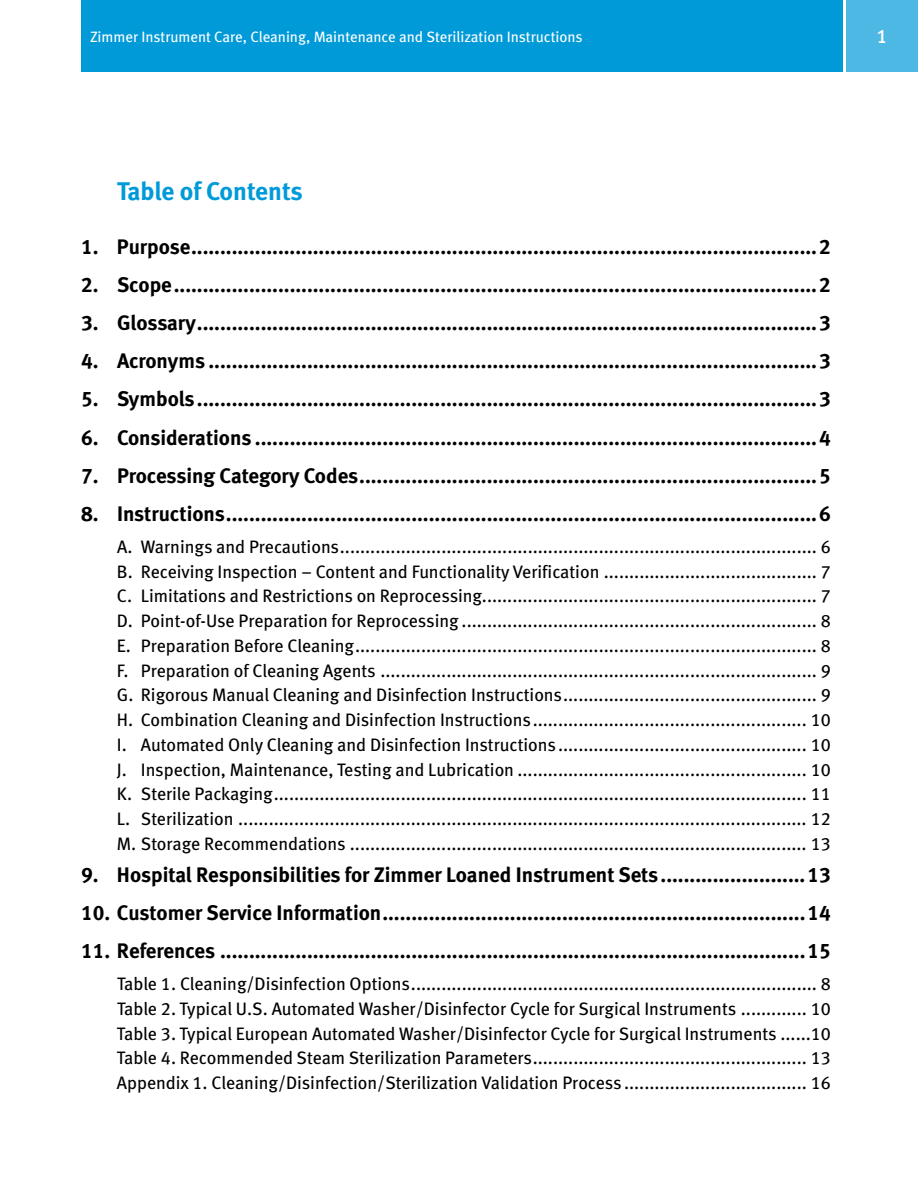
<style>
.page{position:relative;width:918px;height:1188px;background:#fff}
.page>*{position:absolute;margin:0;border:0;box-sizing:border-box;transform-origin:0 0}
.t1{font:25.5px "Meta Bold LF";color:#009ad9}
.t2{font:21px "Meta Bold LF";color:#000}
.t3{font:19.5px "Meta Medium LF";color:#fff}
.t4{font:18px/24.8px "Meta Book LF";color:#000;text-align:justify}
.t5{font:15px "Meta Book LF";color:#fff}
</style>
<div class="page">
<div style="left:81px;top:0;width:762px;height:72px;background:#009ad9"></div>
<div style="left:846px;top:0;width:72px;height:72px;background:#4db8e4"></div>
<p class="t5" style="left:90px;top:28px;width:494px">Zimmer Instrument Care, Cleaning, Maintenance and Sterilization Instructions</p>
<p class="t3" style="left:877px;top:25px;width:12px">1</p>
<h1 class="t1" style="left:117px;top:176px;width:187px">Table of Contents</h1>
<p class="t2" style="left:81px;top:234px;width:752px">1. Purpose............................................................................................................2</p>
<p class="t2" style="left:81px;top:272px;width:752px">2. Scope...............................................................................................................2</p>
<p class="t2" style="left:81px;top:310px;width:751px">3. Glossary...........................................................................................................3</p>
<p class="t2" style="left:81px;top:349px;width:751px">4. Acronyms .........................................................................................................3</p>
<p class="t2" style="left:81px;top:387px;width:751px">5. Symbols...........................................................................................................3</p>
<p class="t2" style="left:81px;top:425px;width:751px">6. Considerations .................................................................................................4</p>
<p class="t2" style="left:81px;top:463px;width:751px">7. Processing Category Codes...............................................................................5</p>
<p class="t2" style="left:81px;top:502px;width:751px">8. Instructions......................................................................................................6</p>
<p class="t4" style="left:117px;top:534px;width:716px">A. Warnings and Precautions.............................................................................................. 6<br>B. Receiving Inspection – Content and Functionality Verification .......................................... 7<br>C. Limitations and Restrictions on Reprocessing.................................................................. 7<br>D. Point-of-Use Preparation for Reprocessing ...................................................................... 8<br>E. Preparation Before Cleaning........................................................................................... 8<br>F. Preparation of Cleaning Agents ...................................................................................... 9<br>G. Rigorous Manual Cleaning and Disinfection Instructions.................................................. 9<br>H. Combination Cleaning and Disinfection Instructions...................................................... 10<br>I. Automated Only Cleaning and Disinfection Instructions................................................. 10<br>J. Inspection, Maintenance, Testing and Lubrication ......................................................... 10<br>K. Sterile Packaging......................................................................................................... 11<br>L. Sterilization ................................................................................................................ 12<br>M. Storage Recommendations .......................................................................................... 13</p>
<p class="t2" style="left:81px;top:862px;width:751px">9. Hospital Responsibilities for Zimmer Loaned Instrument Sets.........................13</p>
<p class="t2" style="left:81px;top:901px;width:751px">10. Customer Service Information.........................................................................14</p>
<p class="t2" style="left:81px;top:939px;width:751px">11. References .....................................................................................................15</p>
<p class="t4" style="left:117px;top:971px;width:716px">Table 1. Cleaning/Disinfection Options................................................................................ 8<br>Table 2. Typical U.S. Automated Washer/Disinfector Cycle for Surgical Instruments ............. 10<br>Table 3. Typical European Automated Washer/Disinfector Cycle for Surgical Instruments ......10<br>Table 4. Recommended Steam Sterilization Parameters...................................................... 13<br>Appendix 1. Cleaning/Disinfection/Sterilization Validation Process .................................... 16</p>
</div>
